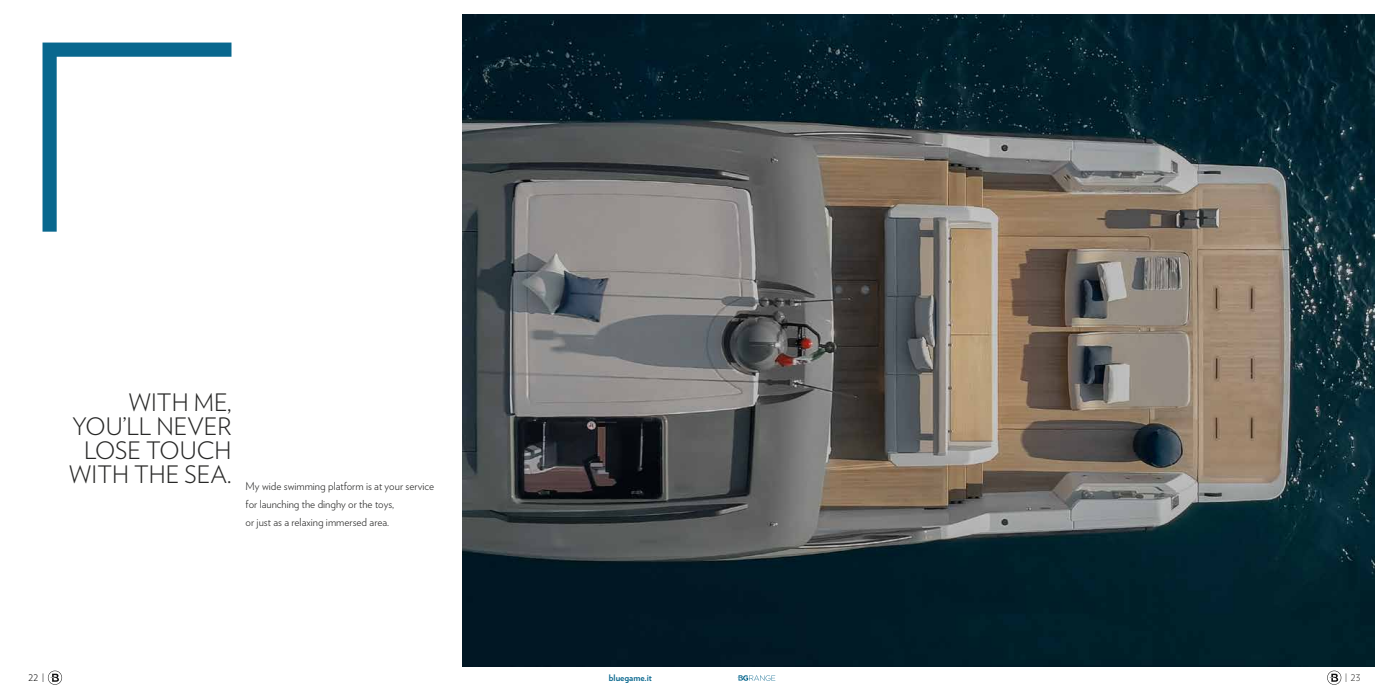
<style>
.page{position:relative;width:1389px;height:695px;background:#fff}
.page>*{position:absolute;margin:0;border:0;box-sizing:border-box;transform-origin:0 0}
.t1{font:300 24px/24px "Verlag";color:#282827;text-align:right}
.t2{font:300 11px/18px "Verlag";color:#282827}
.t3{font:700 9px "Verlag";color:#08678e}
.t4{font:300 9px "Verlag";color:#282827}
.t5{font:300 9px "Verlag";color:#000}
</style>
<div class="page">
<svg style="left:737px;top:675px;width:38px;height:5px"></svg>
<svg style="left:1327px;top:670px;width:14px;height:14px"></svg>
<svg style="left:48px;top:670px;width:14px;height:14px"></svg>
<svg style="left:43px;top:43px;width:188px;height:188px"></svg>
<img style="left:463px;top:14px;width:912px;height:652px">
<h1 class="t1" style="left:69px;top:388px;width:164px">WITH ME,<br>YOU’LL NEVER<br>LOSE TOUCH<br>WITH THE SEA.</h1>
<p class="t2" style="left:246px;top:476px;width:190px">My wide swimming platform is at your service for launching the dinghy or the toys,<br>or just as a relaxing immersed area.</p>
<p class="t5" style="left:28px;top:670px;width:17px">22 |</p>
<p class="t3" style="left:609px;top:670px;width:45px">bluegame.it</p>
<p class="t4" style="left:1345px;top:670px;width:17px">| 23</p>
</div>
